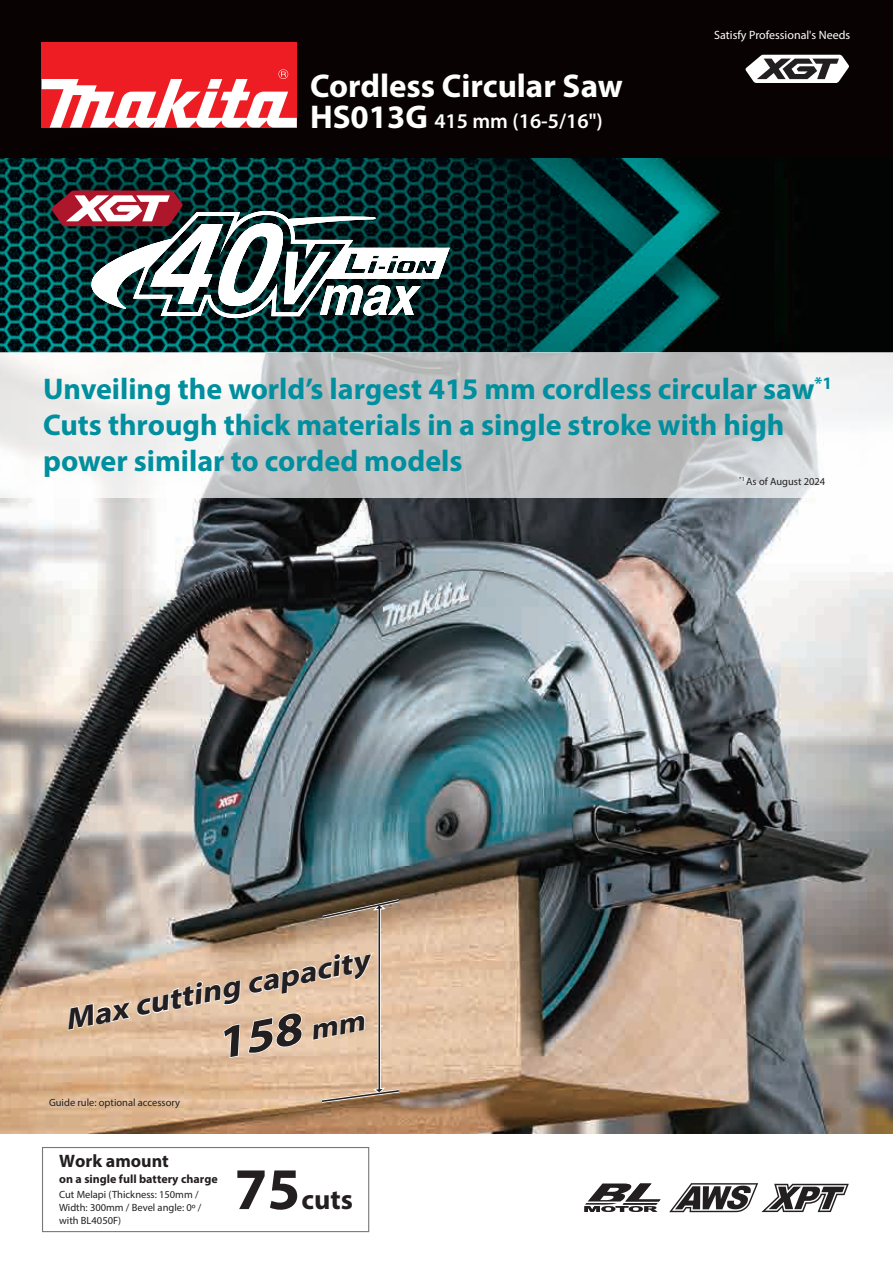
<style>
.page{position:relative;width:893px;height:1263px;background:#fff}
.page>*{position:absolute;margin:0;border:0;box-sizing:border-box;transform-origin:0 0}
.t1{font:700 33px "Myriad Pro";color:#fff}
.t2{font:italic 700 30.15px "Myriad Pro";color:#231f20;scale:1.11 1}
.t3{font:700 30px/36px "Myriad Pro";color:#008f9e}
.t4{font:700 28.05px "Myriad Pro";color:#231f20}
.t5{font:600 21px "Myriad Pro";color:#fff}
.t6{font:700 18px "Myriad Pro";color:#231f20}
.t7{font:700 12px "Myriad Pro";color:#231f20}
.t8{font:12px "Myriad Pro";color:#fff}
.t9{font:10.5px/13.2px "Myriad Pro";color:#231f20}
.s1{font-weight:700;font-size:33px}
.s2{font-size:59.4px}
</style>
<div class="page">
<img style="left:0;top:498px;width:893px;height:635px">
<div style="left:0;top:0;width:893px;height:158px;background:#080302"></div>
<svg style="left:745px;top:55px;width:104px;height:28px;background:#9a9898"></svg>
<img style="left:514px;top:158px;width:379px;height:194px">
<img style="left:0;top:127px;width:514px;height:225px">
<svg style="left:51px;top:190px;width:399px;height:128px"></svg>
<div style="left:42px;top:43px;width:255px;height:85px;background:#ee1d23"></div>
<svg style="left:42px;top:69px;width:255px;height:59px"></svg>
<svg style="left:0;top:352px;width:893px;height:146px"></svg>
<hr style="left:378px;top:906px;width:3px;height:187px;background:#fff">
<hr style="left:378px;top:906px;width:2px;height:184px;background:#231f20">
<svg style="left:319px;top:897px;width:84px;height:24px;background:#7c6753"></svg>
<svg style="left:319px;top:1087px;width:83px;height:17px"></svg>
<svg style="left:584px;top:1183px;width:77px;height:29px"></svg>
<div style="left:668px;top:1179px;width:92px;height:37px;background:linear-gradient(to right,#fff,#fff)"></div>
<div style="left:760px;top:1179px;width:91px;height:37px;background:linear-gradient(to right,#fff,#fff)"></div>
<svg style="left:669px;top:1183px;width:180px;height:29px"></svg>
<svg style="left:67px;top:943px;width:306px;height:117px;background:#e0c3a9"></svg>
<p class="t1" style="left:310px;top:64px;width:314px">Cordless Circular Saw</p>
<p class="t5" style="left:310px;top:107px;width:294px"><span class="s1">HS013G</span> 415 mm (16-5/16")</p>
<p class="t8" style="left:714px;top:27px;width:138px">Satisfy Professional's Needs</p>
<p class="t3" style="left:43px;top:370px;width:790px">Unveiling the world’s largest 415 mm cordless circular saw<sup>*1<br></sup>Cuts through thick materials in a single stroke with high power similar to corded models</p>
<p class="t9" style="left:739px;top:474px;width:87px"><sup>*1</sup> As of August 2024</p>
<p class="t2" style="left:61px;top:1000px;width:280px;rotate:-11deg">Max cutting capacity</p>
<p class="t9" style="left:49px;top:1095px;width:133px">Guide rule: optional accessory</p>
<p class="t6" style="left:59px;top:1149px;width:111px">Work amount</p>
<p class="t7" style="left:59px;top:1171px;width:160px">on a single full battery charge</p>
<p class="t9" style="left:59px;top:1188px;width:144px">Cut Melapi (Thickness: 150mm /<br>Width: 300mm / Bevel angle: 0º / with BL4050F)</p>
<p class="t4" style="left:234px;top:1181px;width:120px"><span class="s2">75</span>cuts</p>
</div>
